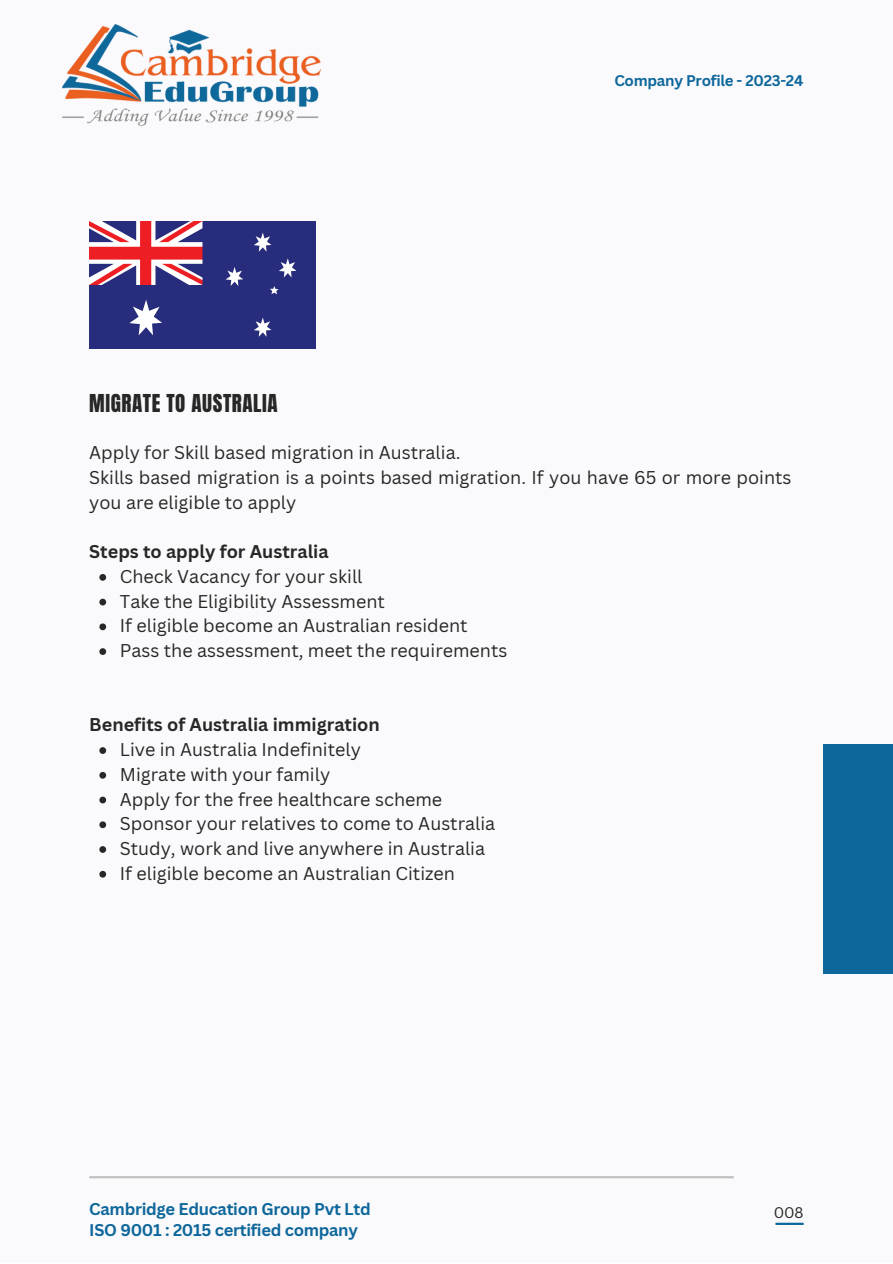
<style>
.page{position:relative;width:893px;height:1264px;background:#fff}
.page>*{position:absolute;margin:0;border:0;box-sizing:border-box;transform-origin:0 0}
.t1{font:21px "Anton";letter-spacing:.025em;color:#272727}
.t2{font:18px/24.8px "Canva Sans";color:#272727}
.t3{font:700 18px "Canva Sans";color:#272727}
.t4{font:700 16.5px "Canva Sans";letter-spacing:-.02em;color:#0d679b}
.t5{font:700 15px "Canva Sans";letter-spacing:-.02em;color:#0d679b}
.t6{font:15px "Canva Sans";color:#272727}
</style>
<div class="page">
<div style="left:0;top:0;width:892px;height:1262px;background:#faf9fb"></div>
<div style="left:823px;top:744px;width:69px;height:229px;background:#0d679b"></div>
<img style="left:63px;top:24px;width:257px;height:102px">
<hr style="left:89px;top:1176px;width:644px;height:2px;background:#898988">
<img style="left:89px;top:221px;width:226px;height:127px">
<svg style="left:99px;top:574px;width:7px;height:6px"></svg>
<svg style="left:99px;top:598px;width:7px;height:7px"></svg>
<svg style="left:99px;top:623px;width:7px;height:7px"></svg>
<svg style="left:99px;top:648px;width:7px;height:7px"></svg>
<svg style="left:99px;top:747px;width:7px;height:7px"></svg>
<svg style="left:99px;top:772px;width:7px;height:6px"></svg>
<svg style="left:99px;top:796px;width:7px;height:7px"></svg>
<svg style="left:99px;top:821px;width:7px;height:7px"></svg>
<svg style="left:99px;top:846px;width:7px;height:6px"></svg>
<svg style="left:99px;top:870px;width:7px;height:7px"></svg>
<hr style="left:775px;top:1222px;width:28px;height:2px;background:#0d679b">
<p class="t1" style="left:89px;top:387px;width:190px">MIGRATE TO AUSTRALIA</p>
<p class="t5" style="left:614px;top:70px;width:190px">Company Profile - 2023-24</p>
<p class="t2" style="left:89px;top:440px;width:372px">Apply for Skill based migration in Australia.</p>
<p class="t2" style="left:89px;top:464px;width:703px">Skills based migration is a points based migration. If you have 65 or more points you are eligible to apply</p>
<p class="t3" style="left:89px;top:539px;width:241px">Steps to apply for Australia</p>
<p class="t2" style="left:120px;top:563px;width:244px">Check Vacancy for your skill</p>
<p class="t2" style="left:120px;top:588px;width:267px">Take the Eligibility Assessment</p>
<p class="t2" style="left:120px;top:613px;width:349px">If eligible become an Australian resident</p>
<p class="t2" style="left:120px;top:638px;width:389px">Pass the assessment, meet the requirements</p>
<p class="t3" style="left:89px;top:712px;width:292px">Benefits of Australia immigration</p>
<p class="t2" style="left:120px;top:736px;width:242px">Live in Australia Indefinitely</p>
<p class="t2" style="left:120px;top:761px;width:212px">Migrate with your family</p>
<p class="t2" style="left:120px;top:786px;width:324px">Apply for the free healthcare scheme</p>
<p class="t2" style="left:120px;top:811px;width:377px">Sponsor your relatives to come to Australia</p>
<p class="t2" style="left:120px;top:835px;width:367px">Study, work and live anywhere in Australia</p>
<p class="t2" style="left:120px;top:860px;width:337px">If eligible become an Australian Citizen</p>
<p class="t4" style="left:89px;top:1197px;width:283px">Cambridge Education Group Pvt Ltd</p>
<p class="t6" style="left:773px;top:1201px;width:31px">008</p>
<p class="t4" style="left:89px;top:1218px;width:270px">ISO 9001 : 2015 certified company</p>
</div>
